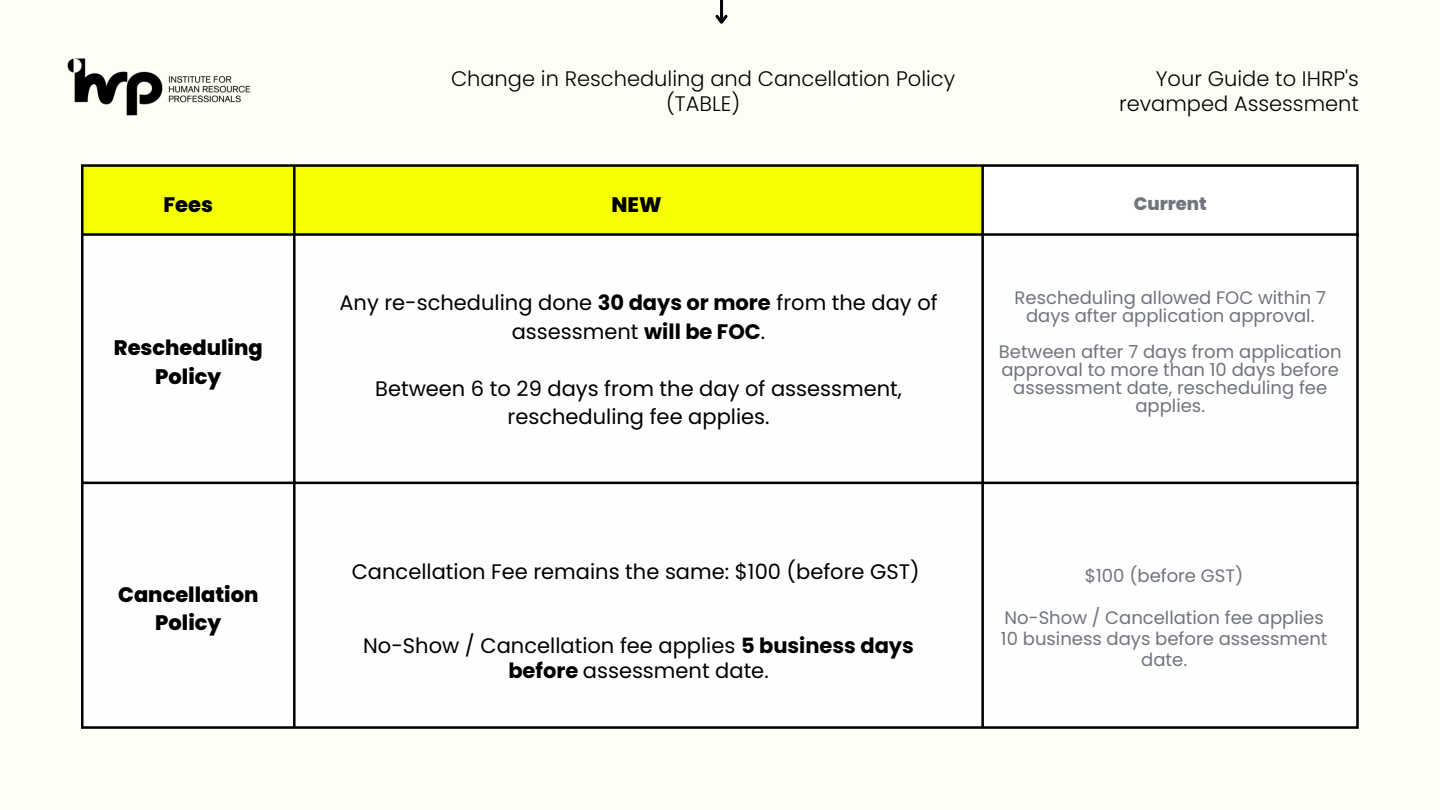
<style>
.page{position:relative;width:1440px;height:810px;background:#fff}
.page>*{position:absolute;margin:0;border:0;box-sizing:border-box;transform-origin:0 0}
.t1{font:21px/28.5px "Poppins";color:#000;text-align:center}
.t2{font:300 21px/24.8px "Poppins";color:#000;text-align:center}
.t3{font:800 21px/28.5px "Poppins";color:#000;text-align:center}
.t4{font:18px/18px "Poppins";color:#70747d;text-align:center}
.t5{font:800 18px "Poppins";color:#70747d}
.s1{font-weight:700}
</style>
<div class="page">
<img style="left:67px;top:58px;width:184px;height:58px">
<hr style="left:720px;top:0;width:3px;height:22px;background:#000">
<svg style="left:715px;top:12px;width:13px;height:12px"></svg>
<div style="left:84px;top:167px;width:897px;height:66px;background:#f5ff02"></div>
<svg style="left:84px;top:481px;width:1272px;height:4px;background:#bababa"></svg>
<hr style="left:81px;top:167px;width:3px;height:559px;background:#000">
<hr style="left:293px;top:167px;width:3px;height:559px;background:#000">
<hr style="left:981px;top:167px;width:3px;height:559px;background:#000">
<hr style="left:1356px;top:167px;width:3px;height:559px;background:#000">
<hr style="left:81px;top:164px;width:1278px;height:3px;background:#000">
<hr style="left:81px;top:233px;width:1278px;height:3px;background:#000">
<hr style="left:81px;top:482px;width:1278px;height:2px;background:#000">
<hr style="left:81px;top:726px;width:1278px;height:3px;background:#000">
<p class="t3" style="left:164px;top:190px;width:51px">Fees</p>
<p class="t3" style="left:114px;top:334px;width:150px">Rescheduling<br>Policy</p>
<p class="t3" style="left:118px;top:580px;width:142px">Cancellation<br>Policy</p>
<p class="t2" style="left:451px;top:66px;width:506px">Change in Rescheduling and Cancellation Policy (TABLE)</p>
<p class="t2" style="left:1119px;top:66px;width:241px;text-align:right">Your Guide to IHRP's revamped Assessment</p>
<p class="t3" style="left:611px;top:190px;width:52px">NEW</p>
<p class="t1" style="left:339px;top:289px;width:600px">Any re-scheduling done <span class="s1">30 days or more</span> from the day of assessment <span class="s1">will be FOC</span>.</p>
<p class="t1" style="left:375px;top:374px;width:528px">Between 6 to 29 days from the day of assessment, rescheduling fee applies.</p>
<p class="t1" style="left:352px;top:557px;width:570px">Cancellation Fee remains the same: $100 (before GST)</p>
<p class="t1" style="left:363px;top:633px;width:552px;line-height:24.8px">No-Show / Cancellation fee applies <span class="s1">5 business days before</span> assessment date.</p>
<p class="t5" style="left:1134px;top:191px;width:75px">Current</p>
<p class="t4" style="left:1015px;top:289px;width:313px">Rescheduling allowed FOC within 7 days after application approval.</p>
<p class="t4" style="left:999px;top:343px;width:344px">Between after 7 days from application approval to more than 10 days before assessment date, rescheduling fee applies.</p>
<p class="t4" style="left:1085px;top:567px;width:160px">$100 (before GST)</p>
<p class="t4" style="left:1001px;top:607px;width:328px;line-height:21px">No-Show / Cancellation fee applies<br>10 business days before assessment date.</p>
</div>
